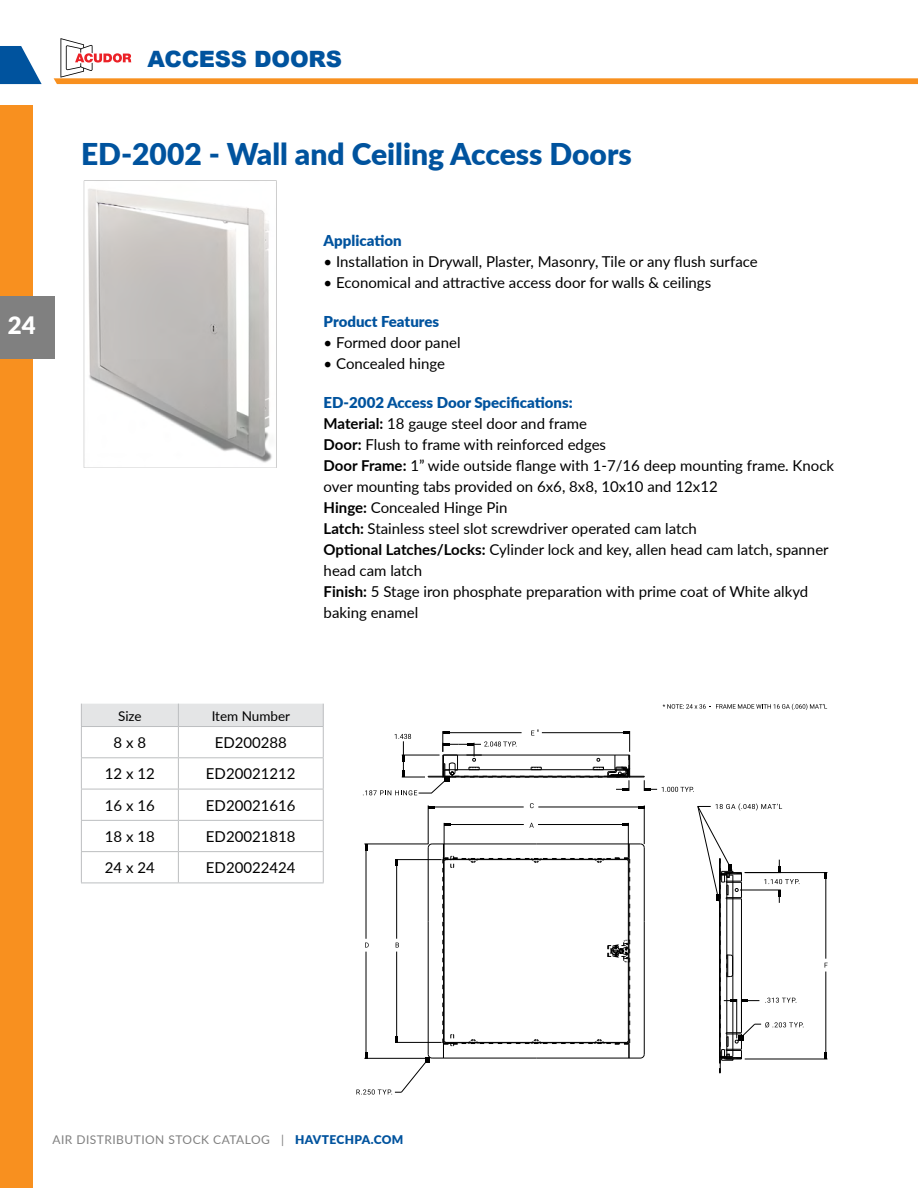
<style>
.page{position:relative;width:918px;height:1188px;background:#fff}
.page>*{position:absolute;margin:0;border:0;box-sizing:border-box;transform-origin:0 0}
.t1{font:900 30px "Lato";color:#00539e}
.t2{font:900 24px "Lato";color:#fff}
.t3{font:900 22.5px "Arial";letter-spacing:-.01em;color:#00539e}
.t4{font:15px/21px "Lato";color:#000}
.t5{font:900 15px "Lato";color:#00539e}
.t6{font:13.5px "Lato";color:#000}
.t7{font:12px "Lato";letter-spacing:.04em;color:#808080}
.s1{font-weight:900;color:#00539e}
.s2{font-weight:700}
</style>
<div class="page">
<svg style="left:0;top:46px;width:42px;height:38px"></svg>
<div style="left:0;top:106px;width:32px;height:1082px;background:#f8901f"></div>
<div style="left:0;top:296px;width:54px;height:63px;background:#808080"></div>
<img style="left:83px;top:180px;width:194px;height:288px">
<hr style="left:178px;top:727px;width:1px;height:30px;background:#bcbec0">
<hr style="left:323px;top:727px;width:1px;height:30px;background:#bcbec0">
<hr style="left:81px;top:757px;width:97px;height:1px;background:#bcbec0">
<hr style="left:178px;top:757px;width:146px;height:1px;background:#bcbec0">
<hr style="left:178px;top:758px;width:1px;height:31px;background:#bcbec0">
<hr style="left:323px;top:758px;width:1px;height:31px;background:#bcbec0">
<hr style="left:81px;top:789px;width:97px;height:1px;background:#bcbec0">
<hr style="left:178px;top:789px;width:146px;height:1px;background:#bcbec0">
<hr style="left:178px;top:789px;width:1px;height:31px;background:#bcbec0">
<hr style="left:323px;top:789px;width:1px;height:31px;background:#bcbec0">
<hr style="left:81px;top:820px;width:97px;height:1px;background:#bcbec0">
<hr style="left:178px;top:820px;width:146px;height:1px;background:#bcbec0">
<hr style="left:178px;top:821px;width:1px;height:30px;background:#bcbec0">
<hr style="left:323px;top:821px;width:1px;height:30px;background:#bcbec0">
<hr style="left:81px;top:851px;width:97px;height:1px;background:#bcbec0">
<hr style="left:178px;top:851px;width:146px;height:1px;background:#bcbec0">
<hr style="left:178px;top:852px;width:1px;height:31px;background:#bcbec0">
<hr style="left:323px;top:852px;width:1px;height:31px;background:#bcbec0">
<hr style="left:81px;top:883px;width:97px;height:1px;background:#bcbec0">
<hr style="left:178px;top:883px;width:146px;height:1px;background:#bcbec0">
<div style="left:81px;top:704px;width:243px;height:23px;background:#e4e5e6"></div>
<hr style="left:81px;top:727px;width:1px;height:30px;background:#bcbec0">
<hr style="left:81px;top:758px;width:1px;height:31px;background:#bcbec0">
<hr style="left:81px;top:789px;width:1px;height:31px;background:#bcbec0">
<hr style="left:81px;top:821px;width:1px;height:30px;background:#bcbec0">
<hr style="left:81px;top:852px;width:1px;height:31px;background:#bcbec0">
<hr style="left:444px;top:823px;width:1px;height:34px;background:#000">
<hr style="left:628px;top:823px;width:1px;height:34px;background:#000">
<hr style="left:444px;top:824px;width:80px;height:1px;background:#000">
<svg style="left:445px;top:823px;width:6px;height:3px"></svg>
<hr style="left:538px;top:824px;width:90px;height:1px;background:#000">
<svg style="left:622px;top:823px;width:6px;height:3px"></svg>
<hr style="left:428px;top:805px;width:1px;height:39px;background:#000">
<hr style="left:644px;top:805px;width:1px;height:39px;background:#000">
<hr style="left:428px;top:807px;width:96px;height:1px;background:#000">
<hr style="left:538px;top:807px;width:106px;height:1px;background:#000">
<svg style="left:529px;top:823px;width:5px;height:5px"></svg>
<svg style="left:530px;top:803px;width:4px;height:5px"></svg>
<svg style="left:356px;top:843px;width:289px;height:252px"></svg>
<svg style="left:363px;top:731px;width:331px;height:65px"></svg>
<hr style="left:745px;top:872px;width:82px;height:1px;background:#000">
<hr style="left:745px;top:1059px;width:82px;height:1px;background:#000">
<hr style="left:825px;top:873px;width:1px;height:86px;background:#000">
<hr style="left:825px;top:972px;width:1px;height:87px;background:#000">
<svg style="left:697px;top:803px;width:107px;height:271px"></svg>
<svg style="left:663px;top:704px;width:164px;height:6px"></svg>
<svg style="left:54px;top:38px;width:864px;height:46px"></svg>
<h2 class="t2" style="left:8px;top:308px;width:29px">24</h2>
<h3 class="t3" style="left:148px;top:43px;width:196px">ACCESS DOORS</h3>
<h1 class="t1" style="left:81px;top:131px;width:552px">ED-2002 - Wall and Ceiling Access Doors</h1>
<p class="t5" style="left:324px;top:229px;width:80px">Application</p>
<p class="t4" style="left:324px;top:250px;width:436px">• Installation in Drywall, Plaster, Masonry, Tile or any flush surface</p>
<p class="t4" style="left:324px;top:271px;width:389px">• Economical and attractive access door for walls &amp; ceilings</p>
<p class="t5" style="left:324px;top:310px;width:117px">Product Features</p>
<p class="t4" style="left:324px;top:331px;width:138px">• Formed door panel</p>
<p class="t4" style="left:324px;top:352px;width:123px">• Concealed hinge</p>
<p class="t4" style="left:324px;top:391px;width:512px"><span class="s1">ED-2002 Access Door Specifications:<br></span><span class="s2">Material:</span> 18 gauge steel door and frame<br><span class="s2">Door:</span> Flush to frame with reinforced edges<br><span class="s2">Door Frame:</span> 1” wide outside flange with 1-7/16 deep mounting frame. Knock over mounting tabs provided on 6x6, 8x8, 10x10 and 12x12<br><span class="s2">Hinge:</span> Concealed Hinge Pin<br><span class="s2">Latch:</span> Stainless steel slot screwdriver operated cam latch<br><span class="s2">Optional Latches/Locks:</span> Cylinder lock and key, allen head cam latch, spanner head cam latch<br><span class="s2">Finish:</span> 5 Stage iron phosphate preparation with prime coat of White alkyd baking enamel</p>
<p class="t6" style="left:118px;top:706px;width:25px">Size</p>
<p class="t6" style="left:212px;top:706px;width:80px">Item Number</p>
<p class="t4" style="left:114px;top:732px;width:34px">8 x 8</p>
<p class="t4" style="left:215px;top:732px;width:74px">ED200288</p>
<p class="t4" style="left:105px;top:763px;width:51px">12 x 12</p>
<p class="t4" style="left:206px;top:763px;width:91px">ED20021212</p>
<p class="t4" style="left:105px;top:794px;width:51px">16 x 16</p>
<p class="t4" style="left:206px;top:794px;width:91px">ED20021616</p>
<p class="t4" style="left:105px;top:825px;width:51px">18 x 18</p>
<p class="t4" style="left:206px;top:825px;width:91px">ED20021818</p>
<p class="t4" style="left:105px;top:857px;width:51px">24 x 24</p>
<p class="t4" style="left:206px;top:857px;width:91px">ED20022424</p>
<p class="t7" style="left:52px;top:1131px;width:353px">AIR DISTRIBUTION STOCK CATALOG | <span class="s1">HAVTECHPA.COM</span></p>
</div>
